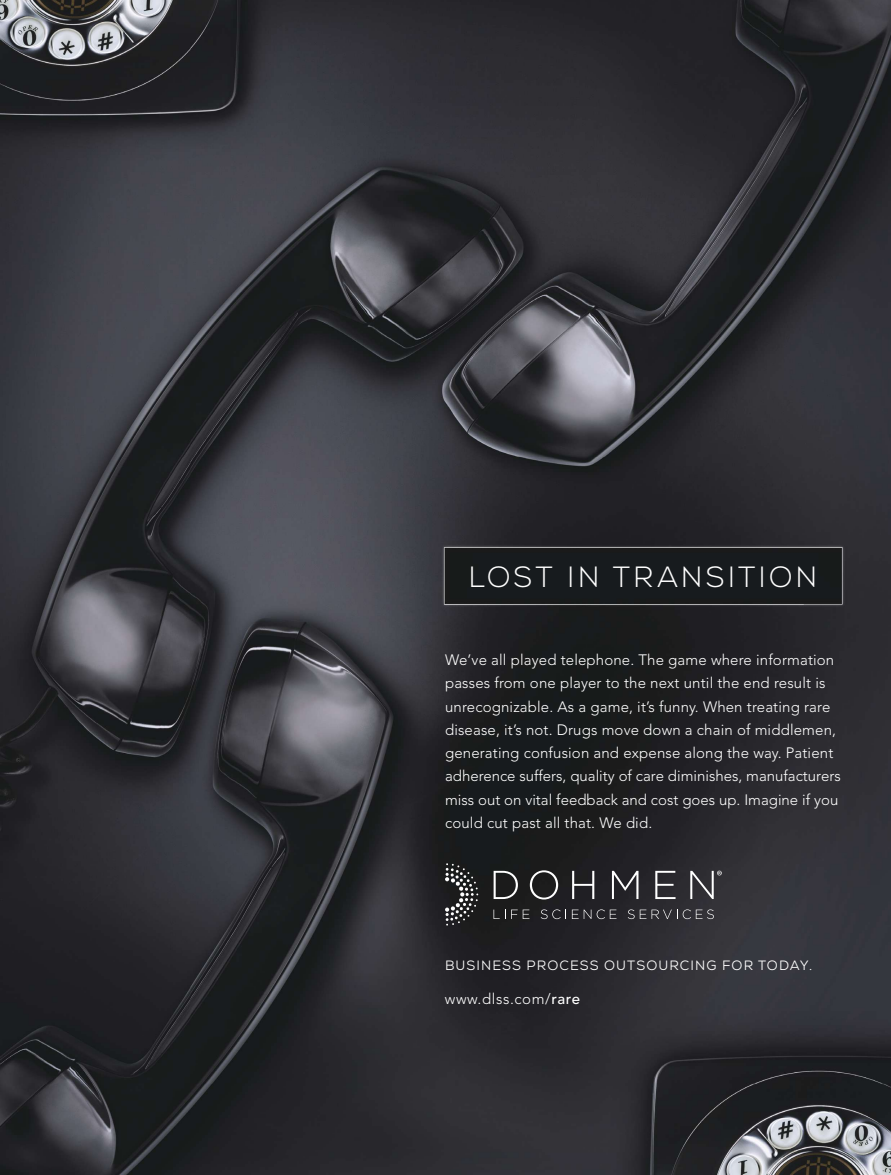
<style>
.page{position:relative;width:891px;height:1175px;background:#fff}
.page>*{position:absolute;margin:0;border:0;box-sizing:border-box;transform-origin:0 0}
.t1{font:300 29.25px "Nexa";letter-spacing:.105em;color:#fff}
.t2{font:300 15px/23.2px "Avenir LT Std";letter-spacing:.01em;color:#fff}
.t3{font:300 15px "Avenir LT Std";letter-spacing:.04em;color:#fff}
.t4{font:13.5px "Nexa";letter-spacing:.08em;color:#fff}
.s1{font-weight:500}
</style>
<div class="page">
<img style="left:0;top:0;width:891px;height:1174px">
<svg style="left:445px;top:863px;width:33px;height:62px;background:#424343"></svg>
<svg style="left:494px;top:870px;width:24px;height:29px"></svg>
<svg style="left:530px;top:870px;width:28px;height:29px"></svg>
<svg style="left:572px;top:870px;width:22px;height:29px"></svg>
<svg style="left:612px;top:870px;width:27px;height:29px"></svg>
<svg style="left:655px;top:870px;width:21px;height:29px"></svg>
<svg style="left:494px;top:909px;width:35px;height:10px"></svg>
<svg style="left:541px;top:909px;width:25px;height:10px"></svg>
<svg style="left:572px;top:909px;width:19px;height:10px"></svg>
<svg style="left:597px;top:909px;width:19px;height:10px"></svg>
<svg style="left:628px;top:909px;width:18px;height:10px"></svg>
<svg style="left:652px;top:909px;width:62px;height:10px"></svg>
<svg style="left:690px;top:870px;width:32px;height:29px"></svg>
<p class="t1" style="left:469px;top:559px;width:350px">LOST IN TRANSITION</p>
<p class="t2" style="left:445px;top:649px;width:397px">We’ve all played telephone. The game where information passes from one player to the next until the end result is unrecognizable. As a game, it’s funny. When treating rare disease, it’s not. Drugs move down a chain of middlemen, generating confusion and expense along the way. Patient adherence suffers, quality of care diminishes, manufacturers miss out on vital feedback and cost goes up. Imagine if you could cut past all that. We did.</p>
<p class="t4" style="left:445px;top:958px;width:369px">BUSINESS PROCESS OUTSOURCING FOR TODAY.</p>
<p class="t3" style="left:445px;top:992px;width:137px">www.dlss.com/<span class="s1">rare</span></p>
</div>
